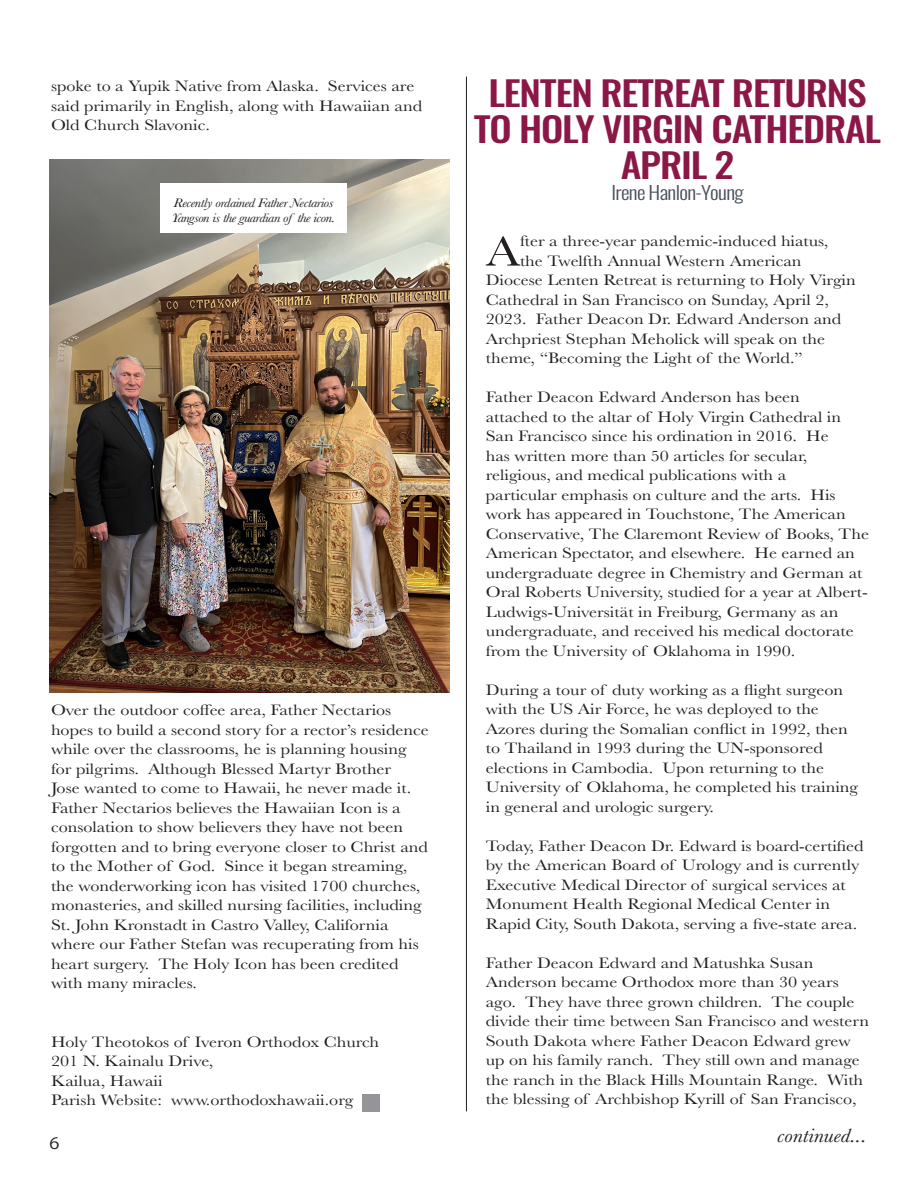
<style>
.page{position:relative;width:918px;height:1188px;background:#fff}
.page>*{position:absolute;margin:0;border:0;box-sizing:border-box;transform-origin:0 0}
.Quotation{font:43.65px "Baskerville";color:#231f20;scale:1.16 1}
.Quotation-2{font:500 34.2px/36px "Oswald";letter-spacing:-.03em;color:#8a1746;text-align:center;scale:1.16 1}
.Quotation-3{font:italic 19.95px "Baskerville";color:#231f20;scale:1.16 1}
.Quotation-4{font:300 18.6px "Oswald";letter-spacing:-.03em;color:#4a505e;scale:1.16 1}
.Quotation-5{font:15.6px/19.5px "Baskerville";color:#231f20;scale:1.16 1}
.Quotation-6{font:15.6px "Koz Go Pr 6 N";color:#231f20;scale:1.16 1}
.Quotation-7{font:italic 12.9px/15px "Baskerville";letter-spacing:-.03em;color:#231f20;scale:1.16 1}
</style>
<div class="page">
<img style="left:50px;top:159px;width:399px;height:534px">
<div style="left:160px;top:184px;width:187px;height:49px;background:#fff"></div>
<hr style="left:466px;top:77px;width:1px;height:1034px;background:#231f20">
<div style="left:363px;top:1094px;width:17px;height:17px;background:#939598"></div>
<p class="Quotation-5" style="left:51px;top:77px;width:321px">spoke to a Yupik Native from Alaska. Services are said primarily in English, along with Hawaiian and<br>Old Church Slavonic.</p>
<p class="Quotation-7" style="left:172px;top:195px;width:143px">Recently ordained Father Nectarios<br>Yangson is the guardian ofthe icon.</p>
<p class="Quotation-5" style="left:51px;top:701px;width:327px">Over the outdoor coffee area, Father Nectarios hopes to build a second story for a rector’s residence while over the classrooms, he is planning housing for pilgrims. Although Blessed Martyr Brother<br>Jose wanted to come to Hawaii, he never made it.<br>Father Nectarios believes the Hawaiian Icon is a consolation to show believers they have not been forgotten and to bring everyone closer to Christ and to the Mother of God. Since it began streaming, the wonderworking icon has visited 1700 churches, monasteries, and skilled nursing facilities, including St. John Kronstadt in Castro Valley, California where our Father Stefan was recuperating from his heart surgery. The Holy Icon has been credited with many miracles.</p>
<p class="Quotation-5" style="left:51px;top:1032px;width:284px">Holy Theotokos of Iveron Orthodox Church</p>
<p class="Quotation-5" style="left:51px;top:1052px;width:142px">201 N. Kainalu Drive,</p>
<p class="Quotation-5" style="left:51px;top:1071px;width:98px">Kailua, Hawaii</p>
<p class="Quotation-5" style="left:51px;top:1091px;width:262px">Parish Website: www.orthodoxhawaii.org</p>
<p class="Quotation-6" style="left:50px;top:1134px;width:10px">6</p>
<p class="Quotation-2" style="left:474px;top:78px;width:353px">LENTEN RETREAT RETURNS<br>TO HOLY VIRGIN CATHEDRAL<br>APRIL 2</p>
<p class="Quotation-4" style="left:611px;top:176px;width:116px">Irene Hanlon-Young</p>
<p class="Quotation" style="left:486px;top:224px;width:31px">A</p>
<p class="Quotation-5" style="left:520px;top:232px;width:267px">fter a three-year pandemic-induced hiatus,</p>
<p class="Quotation-5" style="left:520px;top:251px;width:244px">the Twelfth Annual Western American</p>
<p class="Quotation-5" style="left:486px;top:271px;width:320px">Diocese Lenten Retreat is returning to Holy Virgin</p>
<p class="Quotation-5" style="left:486px;top:290px;width:297px">Cathedral in San Francisco on Sunday, April 2,</p>
<p class="Quotation-5" style="left:486px;top:310px;width:308px">2023. Father Deacon Dr. Edward Anderson and</p>
<p class="Quotation-5" style="left:486px;top:329px;width:294px">Archpriest Stephan Meholick will speak on the</p>
<p class="Quotation-5" style="left:486px;top:349px;width:275px">theme, “Becoming the Light of the World.”</p>
<p class="Quotation-5" style="left:486px;top:388px;width:332px">Father Deacon Edward Anderson has been<br>attached to the altar of Holy Virgin Cathedral in San Francisco since his ordination in 2016. He<br>has written more than 50 articles for secular, religious, and medical publications with a<br>particular emphasis on culture and the arts. His work has appeared in Touchstone, The American Conservative, The Claremont Review of Books, The American Spectator, and elsewhere. He earned an undergraduate degree in Chemistry and German at Oral Roberts University, studied for a year at Albert-Ludwigs-Universität in Freiburg, Germany as an undergraduate, and received his medical doctorate from the University of Oklahoma in 1990.</p>
<p class="Quotation-5" style="left:486px;top:680px;width:322px">During a tour of duty working as a flight surgeon with the US Air Force, he was deployed to the Azores during the Somalian conflict in 1992, then to Thailand in 1993 during the UN-sponsored elections in Cambodia. Upon returning to the University of Oklahoma, he completed his training in general and urologic surgery.</p>
<p class="Quotation-5" style="left:486px;top:836px;width:327px">Today, Father Deacon Dr. Edward is board-certified by the American Board of Urology and is currently Executive Medical Director of surgical services at Monument Health Regional Medical Center in Rapid City, South Dakota, serving a five-state area.</p>
<p class="Quotation-5" style="left:486px;top:953px;width:332px">Father Deacon Edward and Matushka Susan Anderson became Orthodox more than 30 years ago. They have three grown children. The couple divide their time between San Francisco and western South Dakota where Father Deacon Edward grew up on his family ranch. They still own and manage the ranch in the Black Hills Mountain Range. With the blessing of Archbishop Kyrill of San Francisco,</p>
<p class="Quotation-3" style="left:777px;top:1122px;width:79px">continued...</p>
</div>
